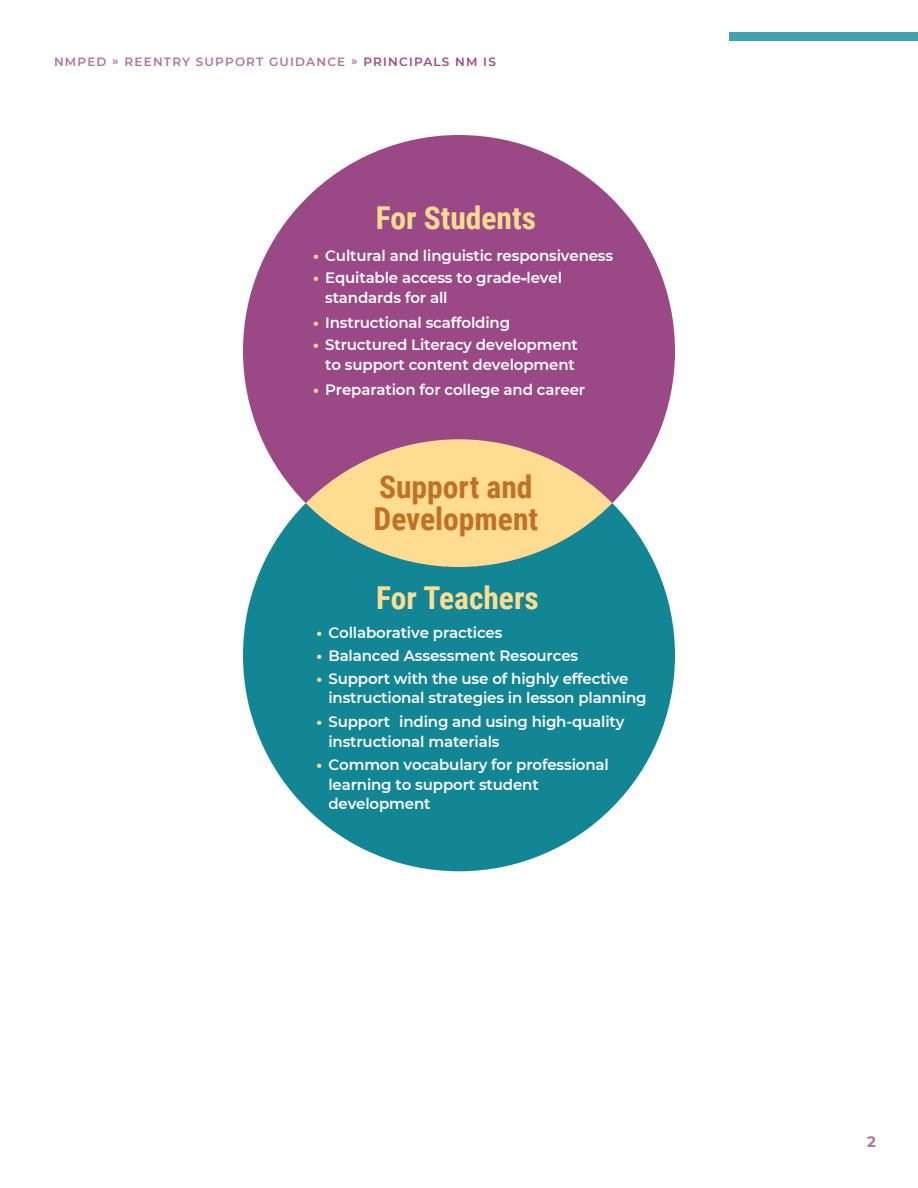
<style>
.page{position:relative;width:918px;height:1188px;background:#fff}
.page>*{position:absolute;margin:0;border:0;box-sizing:border-box;transform-origin:0 0}
.Text_subhead{font:700 31.5px "Roboto Condensed";color:#fedc92}
.Text_subhead-2{font:700 31.5px/31.5px "Roboto Condensed";color:#c27124}
.Bullet_Text_10_13{font:600 15px/19.5px "Montserrat";letter-spacing:-.01em;color:#fff}
.Page{font:700 15px "Montserrat";color:#b471a1}
.t1{font:600 12px "Montserrat";letter-spacing:.1em;color:#b471a1}
.s1{color:#9b4986}
.s2{font-weight:800;color:#fedc92}
</style>
<div class="page">
<div style="left:729px;top:32px;width:189px;height:9px;background:#41a1ac"></div>
<div style="left:243px;top:439px;width:432px;height:432px;background:#128694;border-radius:50%"></div>
<div style="left:243px;top:135px;width:432px;height:432px;background:#9b4986;border-radius:50%"></div>
<div style="left:306px;top:439px;width:306px;height:128px;background:#fedc92;border-radius:50%"></div>
<p class="t1" style="left:54px;top:53px;width:443px">NMPED » REENTRY SUPPORT GUIDANCE » <span class="s1">PRINCIPALS NM IS</span></p>
<p class="Text_subhead" style="left:376px;top:196px;width:162px">For Students</p>
<p class="Bullet_Text_10_13" style="left:313px;top:245px;width:302px"><span class="s2">•</span> Cultural and linguistic responsiveness</p>
<p class="Bullet_Text_10_13" style="left:325px;top:268px;width:238px;text-indent:-12px"><span class="s2">•</span> Equitable access to grade-level standards for all</p>
<p class="Bullet_Text_10_13" style="left:313px;top:312px;width:198px"><span class="s2">•</span> Instructional scaffolding</p>
<p class="Bullet_Text_10_13" style="left:313px;top:335px;width:266px;text-align:center"><span class="s2">•</span> Structured Literacy development to support content development</p>
<p class="Bullet_Text_10_13" style="left:313px;top:380px;width:273px"><span class="s2">•</span> Preparation for college and career</p>
<p class="Text_subhead-2" style="left:374px;top:470px;width:166px">Support and<br>Development</p>
<p class="Text_subhead" style="left:376px;top:576px;width:164px">For Teachers</p>
<p class="Bullet_Text_10_13" style="left:316px;top:622px;width:188px"><span class="s2">•</span> Collaborative practices</p>
<p class="Bullet_Text_10_13" style="left:316px;top:646px;width:263px"><span class="s2">•</span> Balanced Assessment Resources</p>
<p class="Bullet_Text_10_13" style="left:328px;top:668px;width:320px;text-indent:-12px"><span class="s2">•</span> Support with the use of highly effective instructional strategies in lesson planning</p>
<p class="Bullet_Text_10_13" style="left:328px;top:711px;width:298px;text-indent:-12px"><span class="s2">•</span> Support inding and using high-quality instructional materials</p>
<p class="Bullet_Text_10_13" style="left:328px;top:755px;width:282px;text-indent:-12px"><span class="s2">•</span> Common vocabulary for professional learning to support student development</p>
<p class="Page" style="left:867px;top:1131px;width:10px">2</p>
</div>
